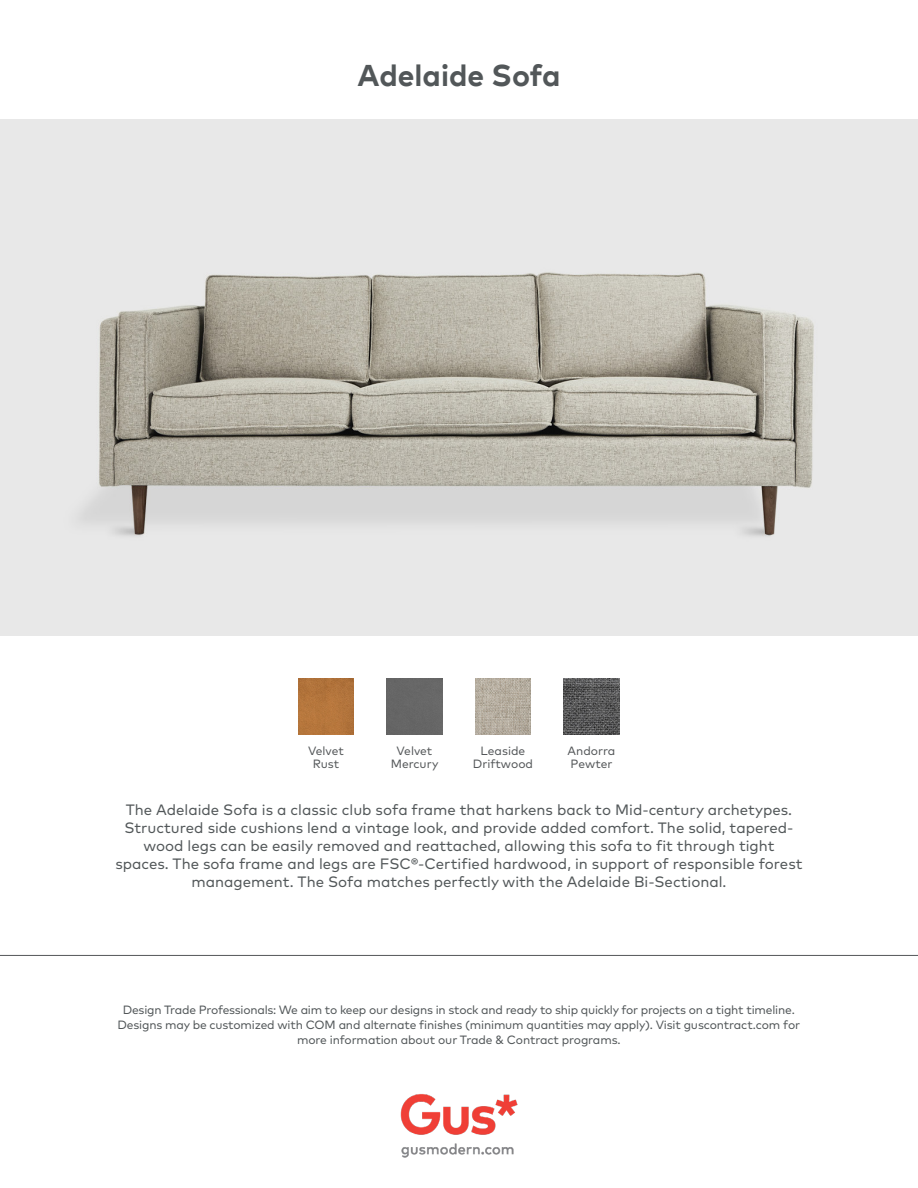
<style>
.page{position:relative;width:918px;height:1188px;background:#fff}
.page>*{position:absolute;margin:0;border:0;box-sizing:border-box;transform-origin:0 0}
.Product_Title{font:700 30px "Mark";color:#525759}
.Description{font:15px/18px "Mark Pro";color:#525759;text-align:center}
.t1{font:12px/15px "Mark Pro";letter-spacing:-.015em;color:#525759;text-align:center}
.t2{font:12px "Mark Pro";color:#545759}
</style>
<div class="page">
<img style="left:400px;top:1094px;width:118px;height:64px">
<img style="left:0;top:119px;width:918px;height:516px">
<hr style="left:0;top:955px;width:918px;height:1px;background:#545759">
<div style="left:298px;top:679px;width:56px;height:55px;background:#b4753c"></div>
<img style="left:475px;top:679px;width:56px;height:55px">
<img style="left:564px;top:679px;width:55px;height:55px">
<div style="left:387px;top:679px;width:55px;height:55px;background:#666"></div>
<p class="Product_Title" style="left:357px;top:56px;width:205px">Adelaide Sofa</p>
<p class="t2" style="left:308px;top:741px;width:37px">Velvet</p>
<p class="t2" style="left:313px;top:755px;width:28px">Rust</p>
<p class="t2" style="left:397px;top:741px;width:37px">Velvet</p>
<p class="t2" style="left:391px;top:755px;width:49px">Mercury</p>
<p class="t2" style="left:481px;top:741px;width:46px">Leaside</p>
<p class="t2" style="left:473px;top:755px;width:62px">Driftwood</p>
<p class="t2" style="left:568px;top:741px;width:49px">Andorra</p>
<p class="t2" style="left:571px;top:755px;width:43px">Pewter</p>
<p class="Description" style="left:115px;top:800px;width:689px">The Adelaide Sofa is a classic club sofa frame that harkens back to Mid-century archetypes.<br>Structured side cushions lend a vintage look, and provide added comfort. The solid, tapered&shy;wood legs can be easily removed and reattached, allowing this sofa to fit through tight spaces. The sofa frame and legs are FSC®-Certified hardwood, in support of responsible forest management. The Sofa matches perfectly with the Adelaide Bi-Sectional.</p>
<p class="t1" style="left:118px;top:1001px;width:684px">Design Trade Professionals: We aim to keep our designs in stock and ready to ship quickly for projects on a tight timeline.<br>Designs may be customized with COM and alternate finishes (minimum quantities may apply). Visit guscontract.com for more information about our Trade &amp; Contract programs.</p>
</div>
